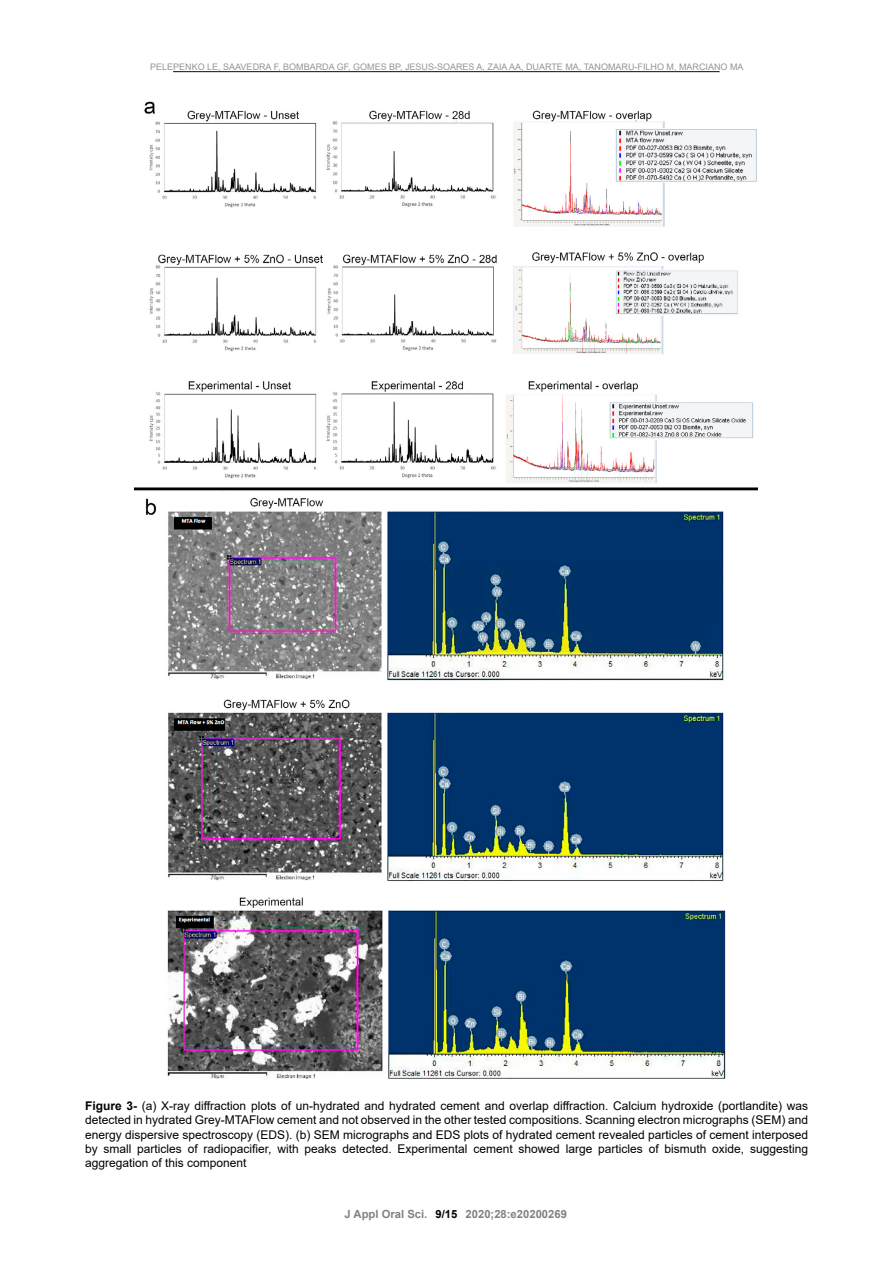
<style>
.page{position:relative;width:893px;height:1263px;background:#fff}
.page>*{position:absolute;margin:0;border:0;box-sizing:border-box;transform-origin:0 0}
.t1{font:12px/14.4px "Arial";color:#000;text-align:justify}
.t2{font:700 11.25px "Arial";color:#808285}
.t3{font:9px "Arial";color:#939598}
.s1{font-weight:700}
.s2{color:#000}
</style>
<div class="page">
<hr style="left:173px;top:71px;width:547px;height:1px;background:#00110d">
<img style="left:135px;top:101px;width:622px;height:978px">
<p class="t3" style="left:150px;top:60px;width:595px">PELEPENKO LE, SAAVEDRA F, BOMBARDA GF, GOMES BP, JESUS-SOARES A, ZAIA AA, DUARTE MA, TANOMARU-FILHO M, MARCIANO MA</p>
<p class="t1" style="left:85px;top:1098px;width:725px"><span class="s1">Figure 3-</span> (a) X-ray diffraction plots of un-hydrated and hydrated cement and overlap diffraction. Calcium hydroxide (portlandite) was detected in hydrated Grey-MTAFlow cement and not observed in the other tested compositions. Scanning electron micrographs (SEM) and energy dispersive spectroscopy (EDS). (b) SEM micrographs and EDS plots of hydrated cement revealed particles of cement interposed by small particles of radiopacifier, with peaks detected. Experimental cement showed large particles of bismuth oxide, suggesting aggregation of this component</p>
<p class="t2" style="left:345px;top:1206px;width:224px">J Appl Oral Sci. <span class="s2">9/15</span> 2020;28:e20200269</p>
</div>
